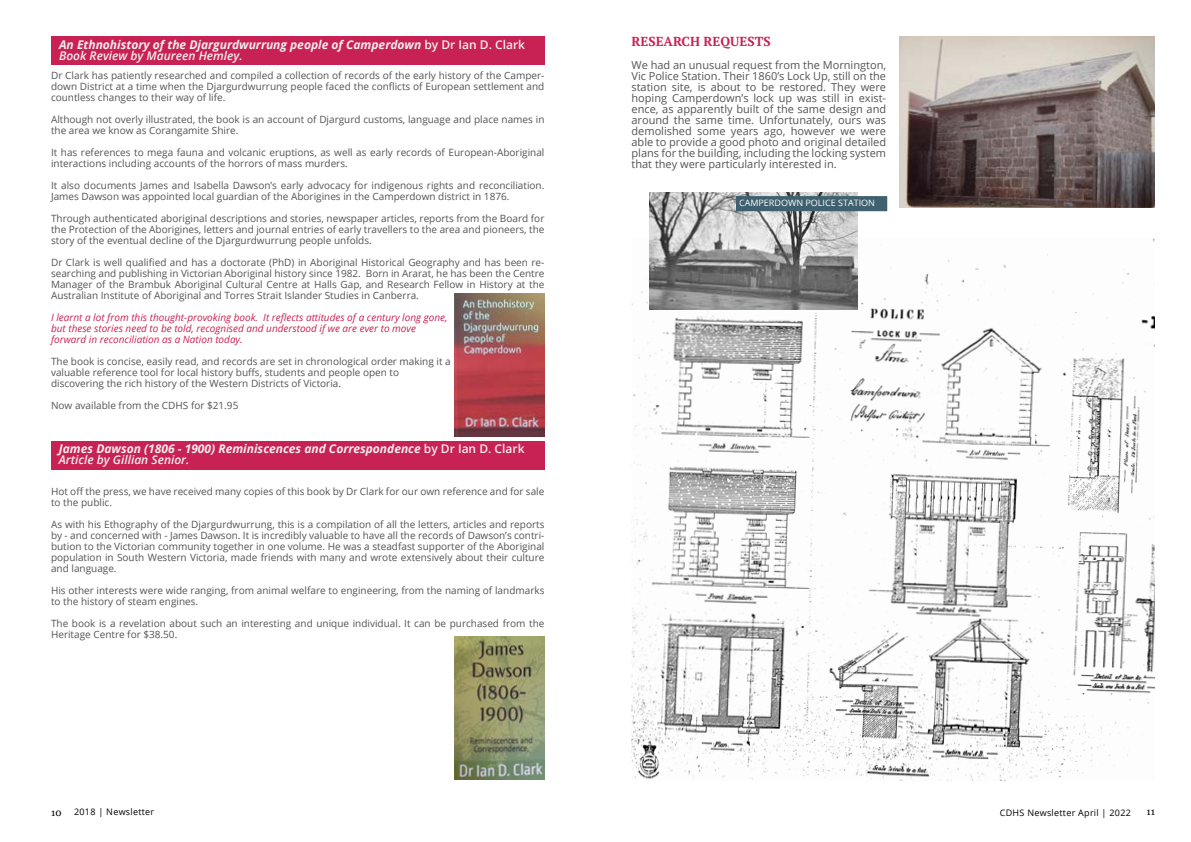
<style>
.page{position:relative;width:1191px;height:842px;background:#fff}
.page>*{position:absolute;margin:0;border:0;box-sizing:border-box;transform-origin:0 0}
.t1{font:700 13px "PT Serif";color:#c82254}
.t2{font:italic 700 12px/11px "Open Sans";color:#efeff0}
.t3{font:11px/11px "Open Sans";color:#545456;text-align:justify}
.t4{font:10px/11px "Open Sans";color:#545456}
.t5{font:italic 10px/11px "Open Sans";color:#c82254}
.t6{font:10px "Georgia";color:#000}
.t7{font:9px "Open Sans";letter-spacing:.03em;color:#000}
.t8{font:9px "Open Sans";color:#fff}
.s1{font-weight:600;font-style:normal}
.s2{font-weight:600}
</style>
<div class="page">
<img style="left:631px;top:238px;width:524px;height:543px">
<img style="left:649px;top:192px;width:208px;height:117px">
<img style="left:899px;top:36px;width:256px;height:172px">
<svg style="left:735px;top:195px;width:153px;height:17px;background:#54707c"></svg>
<div style="left:738px;top:199px;width:146px;height:10px;border:1px solid #3f616f"></div>
<div style="left:51px;top:36px;width:493px;height:28px;background:#c82254"></div>
<img style="left:454px;top:293px;width:90px;height:144px">
<div style="left:51px;top:441px;width:493px;height:29px;background:#c82254"></div>
<img style="left:454px;top:636px;width:90px;height:144px">
<p class="t2" style="left:59px;top:39px;width:467px">An Ethnohistory of the Djargurdwurrung people of Camperdown <span class="s1">by Dr Ian D. Clark<br></span><span class="s2">Book Review by Maureen Hemley.</span></p>
<p class="t4" style="left:51px;top:69px;width:495px;text-align:justify">Dr Clark has patiently researched and compiled a collection of records of the early history of the Camper&shy;down District at a time when the Djargurdwurrung people faced the conflicts of European settlement and countless changes to their way of life.</p>
<p class="t4" style="left:51px;top:113px;width:495px">Although not overly illustrated, the book is an account of Djargurd customs, language and place names in the area we know as Corangamite Shire.</p>
<p class="t4" style="left:51px;top:146px;width:495px">It has references to mega fauna and volcanic eruptions, as well as early records of European-Aboriginal interactions including accounts of the horrors of mass murders.</p>
<p class="t4" style="left:51px;top:179px;width:495px">It also documents James and Isabella Dawson’s early advocacy for indigenous rights and reconciliation.<br>James Dawson was appointed local guardian of the Aborigines in the Camperdown district in 1876.</p>
<p class="t4" style="left:51px;top:212px;width:495px;text-align:justify">Through authenticated aboriginal descriptions and stories, newspaper articles, reports from the Board for the Protection of the Aborigines, letters and journal entries of early travellers to the area and pioneers, the story of the eventual decline of the Djargurdwurrung people unfolds.</p>
<p class="t4" style="left:51px;top:256px;width:495px;text-align:justify">Dr Clark is well qualified and has a doctorate (PhD) in Aboriginal Historical Geography and has been re&shy;searching and publishing in Victorian Aboriginal history since 1982. Born in Ararat, he has been the Centre Manager of the Brambuk Aboriginal Cultural Centre at Halls Gap, and Research Fellow in History at the Australian Institute of Aboriginal and Torres Strait Islander Studies in Canberra.</p>
<p class="t5" style="left:51px;top:311px;width:398px">I learnt a lot from this thought-provoking book. It reflects attitudes of a century long gone, but these stories need to be told, recognised and understood if we are ever to move forward in reconciliation as a Nation today.</p>
<p class="t4" style="left:51px;top:355px;width:401px">The book is concise, easily read, and records are set in chronological order making it a valuable reference tool for local history buffs, students and people open to discovering the rich history of the Western Districts of Victoria.</p>
<p class="t4" style="left:51px;top:399px;width:189px">Now available from the CDHS for $21.95</p>
<p class="t2" style="left:59px;top:443px;width:467px">James Dawson (1806 - 1900) Reminiscences and Correspondence <span class="s1">by Dr Ian D. Clark<br></span><span class="s2">Article by Gillian Senior.</span></p>
<p class="t4" style="left:51px;top:485px;width:495px">Hot off the press, we have received many copies of this book by Dr Clark for our own reference and for sale to the public.</p>
<p class="t4" style="left:51px;top:518px;width:495px;text-align:justify">As with his Ethography of the Djargurdwurrung, this is a compilation of all the letters, articles and reports by - and concerned with - James Dawson. It is incredibly valuable to have all the records of Dawson’s contri&shy;bution to the Victorian community together in one volume. He was a steadfast supporter of the Aboriginal population in South Western Victoria, made friends with many and wrote extensively about their culture and language.</p>
<p class="t4" style="left:51px;top:584px;width:495px">His other interests were wide ranging, from animal welfare to engineering, from the naming of landmarks to the history of steam engines.</p>
<p class="t4" style="left:51px;top:617px;width:495px">The book is a revelation about such an interesting and unique individual. It can be purchased from the<br>Heritage Centre for $38.50.</p>
<p class="t6" style="left:51px;top:805px;width:12px">10</p>
<p class="t7" style="left:74px;top:806px;width:82px">2018 | Newsletter</p>
<h1 class="t1" style="left:631px;top:33px;width:141px">RESEARCH REQUESTS</h1>
<p class="t3" style="left:631px;top:59px;width:256px">We had an unusual request from the Mornington, Vic Police Station. Their 1860’s Lock Up, still on the station site, is about to be restored. They were hoping Camperdown’s lock up was still in exist&shy;ence, as apparently built of the same design and around the same time. Unfortunately, ours was demolished some years ago, however we were able to provide a good photo and original detailed plans for the building, including the locking system that they were particularly interested in.</p>
<p class="t8" style="left:739px;top:197px;width:138px">CAMPERDOWN POLICE STATION</p>
<p class="t7" style="left:999px;top:806px;width:132px">CDHS Newsletter April | 2022</p>
<p class="t6" style="left:1146px;top:804px;width:10px">11</p>
</div>
